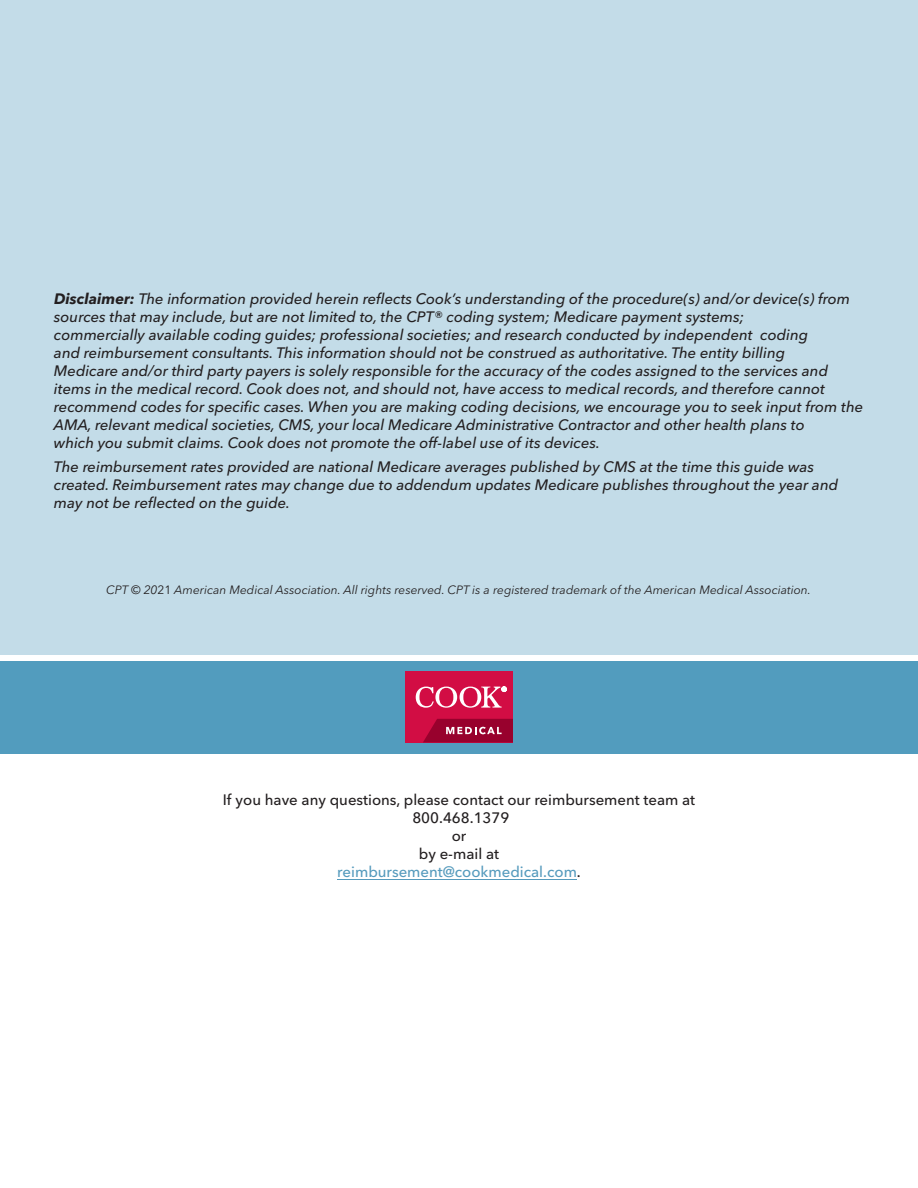
<style>
.page{position:relative;width:918px;height:1188px;background:#fff}
.page>*{position:absolute;margin:0;border:0;box-sizing:border-box;transform-origin:0 0}
.t1{font:italic 500 15px/18px "Avenir Next LT Pro";color:#231f20}
.t2{font:500 15px/18px "Avenir Next LT Pro";color:#231f20;text-align:center}
.t3{font:italic 12px "Avenir Next LT Pro";color:#231f20}
.s1{font-weight:700}
.s2{font-style:normal}
.s3{color:#569bbd}
</style>
<div class="page">
<div style="left:0;top:661px;width:918px;height:93px;background:#529cbe"></div>
<div style="left:0;top:0;width:918px;height:655px;background:#c3dce8"></div>
<div style="left:405px;top:671px;width:108px;height:71px;background:#d20d44"></div>
<svg style="left:423px;top:719px;width:90px;height:23px;background:#a51841"></svg>
<svg style="left:416px;top:687px;width:91px;height:21px"></svg>
<hr style="left:337px;top:879px;width:240px;height:1px;background:#569bbd">
<p class="t1" style="left:54px;top:289px;width:811px"><span class="s1">Disclaimer:</span> The information provided herein reflects Cook’s understanding of the procedure(s) and/or device(s) from sources that may include, but are not limited to, the CPT® coding system; Medicare payment systems;<br>commercially available coding guides; professional societies; and research conducted by independent coding<br>and reimbursement consultants. This information should not be construed as authoritative. The entity billing<br>Medicare and/or third party payers is solely responsible for the accuracy of the codes assigned to the services and items in the medical record. Cook does not, and should not, have access to medical records, and therefore cannot recommend codes for specific cases. When you are making coding decisions, we encourage you to seek input from the AMA, relevant medical societies, CMS, your local Medicare Administrative Contractor and other health plans to<br>which you submit claims. Cook does not promote the off-label use of its devices.</p>
<p class="t1" style="left:54px;top:458px;width:786px">The reimbursement rates provided are national Medicare averages published by CMS at the time this guide was created. Reimbursement rates may change due to addendum updates Medicare publishes throughout the year and may not be reflected on the guide.</p>
<p class="t3" style="left:106px;top:583px;width:706px">CPT © 20<span class="s2">21</span> American Medical Association. All rights reserved. CPT is a registered trademark of the American Medical Association.</p>
<p class="t2" style="left:223px;top:791px;width:474px">If you have any questions, please contact our reimbursement team at<br>800.468.1379<br>or<br>by e-mail at<br><span class="s3">reimbursement@cookmedical.com</span>.</p>
</div>
